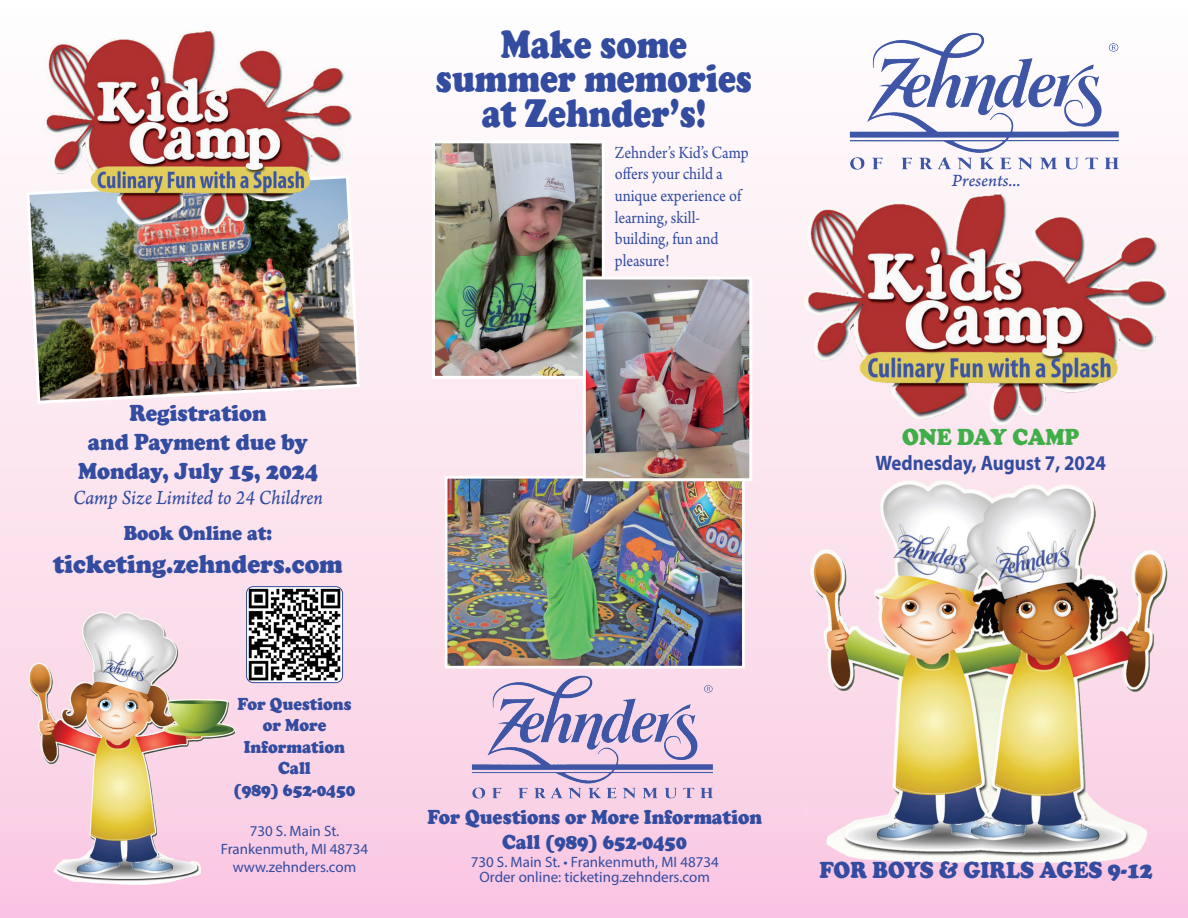
<style>
.page{position:relative;width:1188px;height:918px;background:#fff}
.page>*{position:absolute;margin:0;border:0;box-sizing:border-box;transform-origin:0 0}
.t1{font:41.25px/34.5px "Cooper Bla D";color:#334ca0;text-align:center;scale:.82 1}
.t2{font:27px "Cooper Bla D";color:#334ca0;scale:.9 1}
.t3{font:24px/28.8px "Cooper Bla D";color:#334ca0;text-align:center;scale:.9 1}
.t4{font:24px "Cooper Bla D";color:#40ae49;scale:.9 1}
.t5{font:21px/25.2px "Cooper Bla D";color:#334ca0;text-align:center;scale:.9 1}
.t6{font:21px "Arno Pro Italic Caption";letter-spacing:-.005em;color:#334ca0;scale:.9 1}
.t7{font:700 21px "Myriad Pro";color:#334ca0;scale:.9 1}
.t8{font:18px/21.6px "Arno Pro";color:#334ca0;scale:.9 1}
.t9{font:18px/21.6px "Cooper Bla D";color:#334ca0;text-align:center;scale:.9 1}
.t10{font:18px "Arno Pro Italic Caption";color:#334ca0}
.t11{font:15px/18px "Myriad Pro";color:#334ca0;text-align:center}
</style>
<div class="page">
<div style="left:0;top:1px;width:1188px;height:916px;background:linear-gradient(to bottom,#fefffe,#facae2)"></div>
<img style="left:843px;top:22px;width:287px;height:157px">
<img style="left:804px;top:193px;width:364px;height:232px">
<img style="left:785px;top:469px;width:402px;height:394px">
<img style="left:465px;top:669px;width:258px;height:138px">
<img style="left:25px;top:174px;width:336px;height:231px">
<img style="left:436px;top:144px;width:165px;height:231px">
<div style="left:432px;top:140px;width:173px;height:239px;border:3px solid #fff"></div>
<img style="left:22px;top:603px;width:213px;height:285px">
<img style="left:449px;top:480px;width:292px;height:185px">
<div style="left:445px;top:476px;width:300px;height:193px;border:3px solid #fff"></div>
<img style="left:587px;top:280px;width:161px;height:197px">
<div style="left:583px;top:276px;width:169px;height:205px;border:3px solid #fff"></div>
<img style="left:43px;top:31px;width:310px;height:197px">
<img style="left:247px;top:587px;width:96px;height:96px">
<div style="left:246px;top:586px;width:97px;height:97px;border:1px solid #324ca0;border-radius:7px"></div>
<h3 class="t3" style="left:78px;top:399px;width:268px">Registration<br>and Payment due by<br>Monday, July 15, 2024</h3>
<h3 class="t6" style="left:73px;top:485px;width:279px">Camp Size Limited to 24 Children</h3>
<h3 class="t5" style="left:124px;top:521px;width:167px">Book Online at:</h3>
<h2 class="t2" style="left:53px;top:548px;width:323px">ticketing.zehnders.com</h2>
<p class="t9" style="left:234px;top:693px;width:137px">For Questions or More<br>Information<br>Call<br>(989) 652-0450</p>
<p class="t11" style="left:221px;top:821px;width:149px">730 S. Main St.<br>Frankenmuth, MI 48734 www.zehnders.com</p>
<h1 class="t1" style="left:436px;top:27px;width:387px">Make some summer memories at Zehnder’s!</h1>
<p class="t8" style="left:615px;top:143px;width:150px">Zehnder’s Kid’s Camp offers your child a unique experience of learning, skill&shy;building, fun and pleasure!</p>
<p class="t10" style="left:952px;top:170px;width:70px">Presents...</p>
<h3 class="t4" style="left:902px;top:423px;width:199px">ONE DAY CAMP</h3>
<h3 class="t7" style="left:875px;top:450px;width:258px">Wednesday, August 7, 2024</h3>
<h3 class="t5" style="left:427px;top:804px;width:374px">For Questions or More Information<br>Call (989) 652-0450</h3>
<p class="t11" style="left:471px;top:854px;width:250px;line-height:15px">730 S. Main St. • Frankenmuth, MI 48734<br>Order online: ticketing.zehnders.com</p>
<h3 class="t3" style="left:819px;top:856px;width:372px">FOR BOYS &amp; GIRLS AGES 9-12</h3>
</div>
